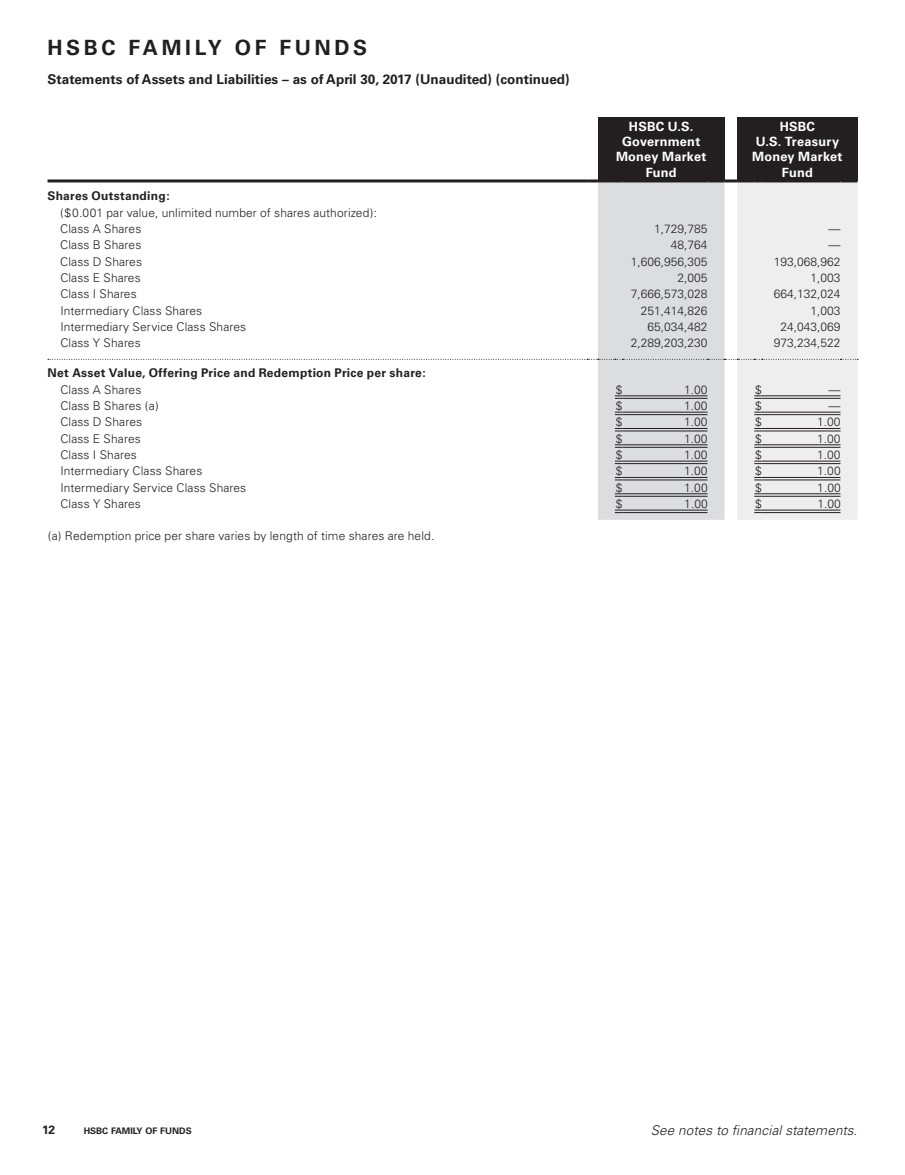
<style>
.page{position:relative;width:905px;height:1175px;background:#fff}
.page>*{position:absolute;margin:0;border:0;box-sizing:border-box;transform-origin:0 0}
.t1{font:700 21px "Univers";letter-spacing:.17em;color:#231f20}
.t2{font:700 13.5px "Univers";color:#231f20}
.t3{font:italic 300 13.5px "Univers";letter-spacing:.01em;color:#231f20}
.t4{font:700 12.75px/15.3px "Univers";letter-spacing:.015em;color:#fff;text-align:center}
.t5{font:300 12px/16.4px "Univers";letter-spacing:.01em;color:#231f20}
.t6{font:700 12px "Univers";letter-spacing:.02em;color:#231f20}
.t7{font:700 9px "Univers";color:#231f20}
</style>
<div class="page">
<div style="left:598px;top:117px;width:126px;height:64px;background:#231f20"></div>
<div style="left:737px;top:117px;width:120px;height:64px;background:#231f20"></div>
<svg style="left:48px;top:179px;width:810px;height:341px"></svg>
<h1 class="t1" style="left:48px;top:35px;width:321px">HSBC FAMILY OF FUNDS</h1>
<p class="t2" style="left:48px;top:71px;width:523px">Statements of Assets and Liabilities – as of April 30, 2017 (Unaudited) (continued)</p>
<p class="t6" style="left:48px;top:189px;width:124px">Shares Outstanding:</p>
<p class="t5" style="left:60px;top:204px;width:318px">($0.001 par value, unlimited number of shares authorized):<br>Class A Shares</p>
<p class="t4" style="left:616px;top:119px;width:92px">HSBC U.S.<br>Government<br>Money Market<br>Fund</p>
<p class="t4" style="left:752px;top:119px;width:92px">HSBC<br>U.S. Treasury<br>Money Market<br>Fund</p>
<p class="t5" style="left:654px;top:221px;width:55px">1,729,785</p>
<p class="t5" style="left:828px;top:221px;width:13px">—</p>
<p class="t5" style="left:60px;top:237px;width:82px">Class B Shares</p>
<p class="t5" style="left:670px;top:237px;width:38px">48,764</p>
<p class="t5" style="left:828px;top:237px;width:13px">—</p>
<p class="t5" style="left:60px;top:253px;width:83px">Class D Shares</p>
<p class="t5" style="left:630px;top:253px;width:78px">1,606,956,305</p>
<p class="t5" style="left:773px;top:253px;width:68px">193,068,962</p>
<p class="t5" style="left:60px;top:270px;width:82px">Class E Shares</p>
<p class="t5" style="left:677px;top:270px;width:32px">2,005</p>
<p class="t5" style="left:810px;top:270px;width:32px">1,003</p>
<p class="t5" style="left:60px;top:286px;width:78px">Class I Shares</p>
<p class="t5" style="left:630px;top:286px;width:78px">7,666,573,028</p>
<p class="t5" style="left:773px;top:286px;width:68px">664,132,024</p>
<p class="t5" style="left:60px;top:302px;width:143px">Intermediary Class Shares</p>
<p class="t5" style="left:640px;top:302px;width:68px">251,414,826</p>
<p class="t5" style="left:810px;top:302px;width:32px">1,003</p>
<p class="t5" style="left:60px;top:319px;width:187px">Intermediary Service Class Shares</p>
<p class="t5" style="left:647px;top:319px;width:62px">65,034,482</p>
<p class="t5" style="left:780px;top:319px;width:62px">24,043,069</p>
<p class="t5" style="left:60px;top:335px;width:82px">Class Y Shares</p>
<p class="t5" style="left:630px;top:335px;width:78px">2,289,203,230</p>
<p class="t5" style="left:773px;top:335px;width:68px">973,234,522</p>
<p class="t6" style="left:48px;top:366px;width:380px">Net Asset Value, Offering Price and Redemption Price per share:</p>
<p class="t5" style="left:60px;top:381px;width:82px">Class A Shares</p>
<p class="t5" style="left:616px;top:381px;width:8px">$</p>
<p class="t5" style="left:684px;top:381px;width:25px">1.00</p>
<p class="t5" style="left:755px;top:381px;width:8px">$</p>
<p class="t5" style="left:828px;top:381px;width:13px">—</p>
<p class="t5" style="left:60px;top:397px;width:100px">Class B Shares (a)</p>
<p class="t5" style="left:616px;top:397px;width:8px">$</p>
<p class="t5" style="left:684px;top:397px;width:25px">1.00</p>
<p class="t5" style="left:755px;top:397px;width:8px">$</p>
<p class="t5" style="left:828px;top:397px;width:13px">—</p>
<p class="t5" style="left:60px;top:414px;width:83px">Class D Shares</p>
<p class="t5" style="left:616px;top:414px;width:8px">$</p>
<p class="t5" style="left:684px;top:414px;width:25px">1.00</p>
<p class="t5" style="left:755px;top:414px;width:8px">$</p>
<p class="t5" style="left:817px;top:414px;width:25px">1.00</p>
<p class="t5" style="left:60px;top:430px;width:82px">Class E Shares</p>
<p class="t5" style="left:616px;top:430px;width:8px">$</p>
<p class="t5" style="left:684px;top:430px;width:25px">1.00</p>
<p class="t5" style="left:755px;top:430px;width:8px">$</p>
<p class="t5" style="left:817px;top:430px;width:25px">1.00</p>
<p class="t5" style="left:60px;top:446px;width:78px">Class I Shares</p>
<p class="t5" style="left:616px;top:446px;width:8px">$</p>
<p class="t5" style="left:684px;top:446px;width:25px">1.00</p>
<p class="t5" style="left:755px;top:446px;width:8px">$</p>
<p class="t5" style="left:817px;top:446px;width:25px">1.00</p>
<p class="t5" style="left:60px;top:463px;width:143px">Intermediary Class Shares</p>
<p class="t5" style="left:616px;top:463px;width:8px">$</p>
<p class="t5" style="left:684px;top:463px;width:25px">1.00</p>
<p class="t5" style="left:755px;top:463px;width:8px">$</p>
<p class="t5" style="left:817px;top:463px;width:25px">1.00</p>
<p class="t5" style="left:60px;top:479px;width:187px">Intermediary Service Class Shares</p>
<p class="t5" style="left:616px;top:479px;width:8px">$</p>
<p class="t5" style="left:684px;top:479px;width:25px">1.00</p>
<p class="t5" style="left:755px;top:479px;width:8px">$</p>
<p class="t5" style="left:817px;top:479px;width:25px">1.00</p>
<p class="t5" style="left:60px;top:495px;width:82px">Class Y Shares</p>
<p class="t5" style="left:616px;top:495px;width:8px">$</p>
<p class="t5" style="left:684px;top:495px;width:25px">1.00</p>
<p class="t5" style="left:755px;top:495px;width:8px">$</p>
<p class="t5" style="left:817px;top:495px;width:25px">1.00</p>
<p class="t5" style="left:48px;top:528px;width:388px">(a) Redemption price per share varies by length of time shares are held.</p>
<p class="t6" style="left:42px;top:1122px;width:15px">12</p>
<p class="t7" style="left:84px;top:1125px;width:109px">HSBC FAMILY OF FUNDS</p>
<p class="t3" style="left:650px;top:1121px;width:208px">See notes to financial statements.</p>
</div>
